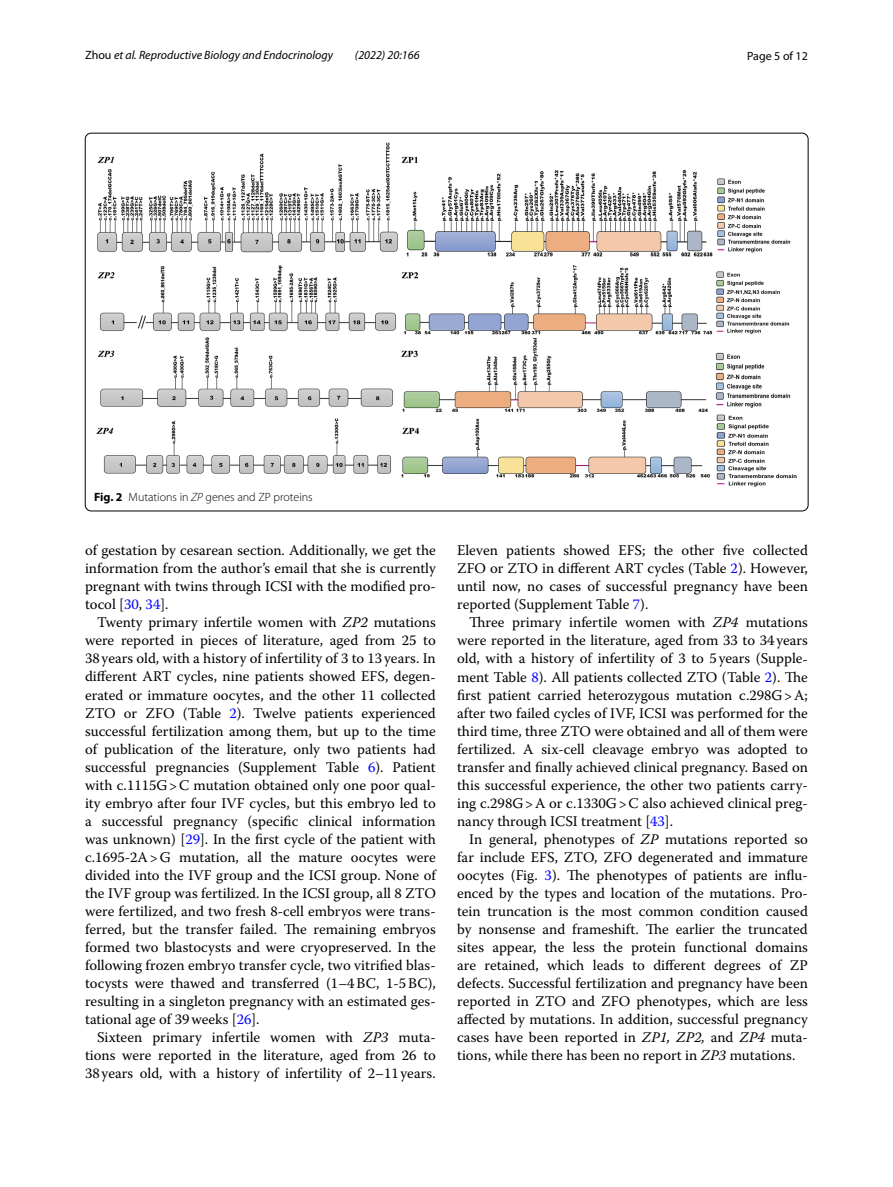
<style>
.page{position:relative;width:893px;height:1187px;background:#fff}
.page>*{position:absolute;margin:0;border:0;box-sizing:border-box;transform-origin:0 0}
.t1{font:14.7px/18px "Warnock Pro";color:#000;text-align:justify}
.t2{font:italic 12px "Myriad Pro";color:#000}
.t3{font:300 12px "Myriad Pro";color:#000}
.t4{font:12px "Myriad Pro";color:#000}
.s1{font-style:normal}
.s2{font-weight:700}
.s3{font-style:italic}
.s4{color:#00f}
</style>
<div class="page">
<img style="left:96px;top:142px;width:701px;height:344px">
<p class="t2" style="left:85px;top:48px;width:250px"><span class="s1">Zhou</span> et al. Reproductive Biology and Endocrinology</p>
<p class="t2" style="left:355px;top:48px;width:66px">(2022) 20:166</p>
<p class="t4" style="left:747px;top:48px;width:62px">Page 5 of 12</p>
<p class="t3" style="left:94px;top:491px;width:220px"><span class="s2">Fig. 2</span> Mutations in <span class="s3">ZP</span> genes and ZP proteins</p>
<p class="t1" style="left:85px;top:541px;width:352px">of gestation by cesarean section. Additionally, we get the information from the author’s email that she is currently pregnant with twins through ICSI with the modified pro&shy;tocol [<span class="s4">30</span>, <span class="s4">34</span>].</p>
<p class="t1" style="left:85px;top:613px;width:352px;text-indent:12px">Twenty primary infertile women with <span class="s3">ZP2</span> mutations were reported in pieces of literature, aged from 25 to 38years old, with a history of infertility of 3 to 13 years. In different ART cycles, nine patients showed EFS, degen&shy;erated or immature oocytes, and the other 11 collected ZTO or ZFO (Table <span class="s4">2</span>). Twelve patients experienced successful fertilization among them, but up to the time of publication of the literature, only two patients had successful pregnancies (Supplement Table <span class="s4">6</span>). Patient with c.1115G&gt;C mutation obtained only one poor qual&shy;ity embryo after four IVF cycles, but this embryo led to a successful pregnancy (specific clinical information was unknown) [<span class="s4">29</span>]. In the first cycle of the patient with c.1695-2A&gt;G mutation, all the mature oocytes were divided into the IVF group and the ICSI group. None of the IVF group was fertilized. In the ICSI group, all 8 ZTO were fertilized, and two fresh 8-cell embryos were trans&shy;ferred, but the transfer failed. The remaining embryos formed two blastocysts and were cryopreserved. In the following frozen embryo transfer cycle, two vitrified blas&shy;tocysts were thawed and transferred (1–4BC, 1-5BC), resulting in a singleton pregnancy with an estimated ges&shy;tational age of 39weeks [<span class="s4">26</span>].</p>
<p class="t1" style="left:85px;top:1027px;width:352px;text-indent:12px">Sixteen primary infertile women with <span class="s3">ZP3</span> muta&shy;tions were reported in the literature, aged from 26 to 38years old, with a history of infertility of 2–11years.</p>
<p class="t1" style="left:457px;top:541px;width:352px">Eleven patients showed EFS; the other five collected ZFO or ZTO in different ART cycles (Table <span class="s4">2</span>). However, until now, no cases of successful pregnancy have been reported (Supplement Table <span class="s4">7</span>).</p>
<p class="t1" style="left:457px;top:613px;width:352px;text-indent:12px">Three primary infertile women with <span class="s3">ZP4</span> mutations were reported in the literature, aged from 33 to 34years old, with a history of infertility of 3 to 5years (Supple&shy;ment Table <span class="s4">8</span>). All patients collected ZTO (Table <span class="s4">2</span>). The first patient carried heterozygous mutation c.298G&gt;A; after two failed cycles of IVF, ICSI was performed for the third time, three ZTO were obtained and all of them were fertilized. A six-cell cleavage embryo was adopted to transfer and finally achieved clinical pregnancy. Based on this successful experience, the other two patients carry&shy;ing c.298G&gt;A or c.1330G&gt;C also achieved clinical preg&shy;nancy through ICSI treatment [<span class="s4">43</span>].</p>
<p class="t1" style="left:457px;top:829px;width:352px;text-indent:12px">In general, phenotypes of <span class="s3">ZP</span> mutations reported so far include EFS, ZTO, ZFO degenerated and immature oocytes (Fig. <span class="s4">3</span>). The phenotypes of patients are influ&shy;enced by the types and location of the mutations. Pro&shy;tein truncation is the most common condition caused by nonsense and frameshift. The earlier the truncated sites appear, the less the protein functional domains are retained, which leads to different degrees of ZP defects. Successful fertilization and pregnancy have been reported in ZTO and ZFO phenotypes, which are less affected by mutations. In addition, successful pregnancy cases have been reported in <span class="s3">ZP1, ZP2,</span> and <span class="s3">ZP4</span> muta&shy;tions, while there has been no report in <span class="s3">ZP3</span> mutations.</p>
</div>
